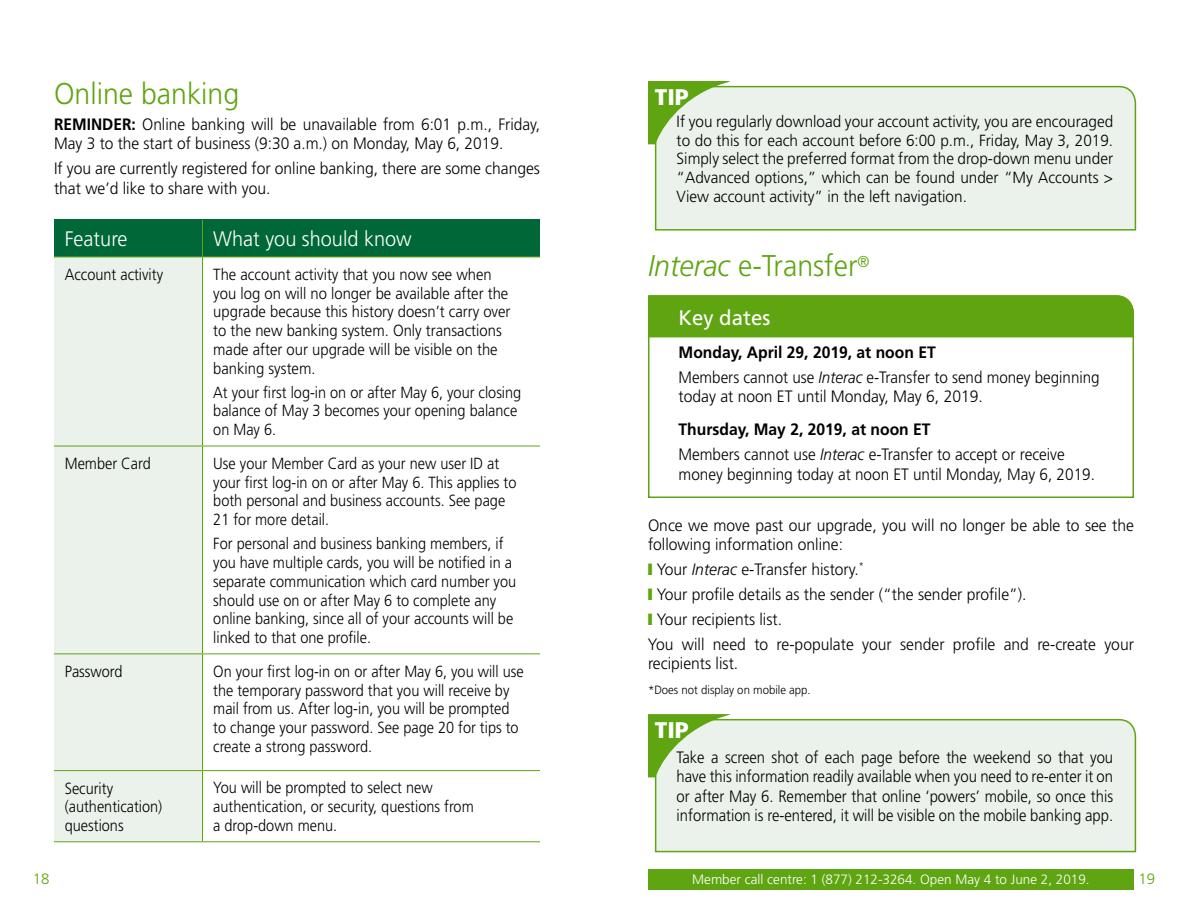
<style>
.page{position:relative;width:1188px;height:918px;background:#fff}
.page>*{position:absolute;margin:0;border:0;box-sizing:border-box;transform-origin:0 0}
.t1{font:300 30px "Frutiger";color:#5fa511;scale:.95 1}
.t2{font:900 22.65px "Frutiger";color:#fff}
.t3{font:300 21px "Frutiger";color:#fff;scale:.95 1}
.t4{font:21px "Frutiger";color:#fff}
.t5{font:300 16.5px/19.5px "Frutiger";color:#000;scale:.95 1}
.t6{font:300 16.5px/19.5px "Frutiger";color:#000;text-align:justify;scale:.9 1}
.t7{font:300 16.5px/24.9px "Frutiger";color:#000;scale:.93 1}
.t8{font:300 16.5px/19.5px "Frutiger";color:#000;scale:.94 1}
.t9{font:300 16.5px/24.9px "Frutiger";color:#000;scale:.92 1}
.t10{font:300 16.2px/18.8px "Frutiger";color:#000;scale:.9 1}
.t11{font:300 16.2px/18.8px "Frutiger";color:#000;text-align:justify;scale:.95 1}
.t12{font:300 16.2px/18.8px "Frutiger";color:#000;scale:.92 1}
.t13{font:300 15px "Frutiger";color:#5fa511}
.t14{font:300 13.5px "Frutiger";color:#fff}
.t15{font:300 12px "Frutiger";color:#000;scale:.95 1}
.s1{font-weight:700}
.s2{font-style:italic}
.s3{color:#5fa511}
</style>
<div class="page">
<div style="left:648px;top:870px;width:486px;height:20px;background:#5fa511"></div>
<div style="left:654px;top:85px;width:483px;height:146px;background:#ebf2eb"></div>
<svg style="left:648px;top:81px;width:82px;height:63px;background:#b1d292"></svg>
<svg style="left:648px;top:295px;width:486px;height:203px"></svg>
<div style="left:649px;top:295px;width:485px;height:42px;background:#5fa511"></div>
<div style="left:654px;top:718px;width:483px;height:135px;background:#ebf2eb"></div>
<svg style="left:648px;top:714px;width:82px;height:63px;background:#b1d292"></svg>
<div style="left:54px;top:220px;width:148px;height:37px;background:#006838"></div>
<div style="left:202px;top:220px;width:338px;height:37px;background:#006838"></div>
<div style="left:54px;top:258px;width:148px;height:583px;background:#ebf2eb"></div>
<hr style="left:202px;top:220px;width:1px;height:37px;background:#5fa511">
<hr style="left:202px;top:257px;width:1px;height:189px;background:#5fa511">
<hr style="left:202px;top:446px;width:1px;height:207px;background:#5fa511">
<hr style="left:54px;top:653px;width:148px;height:1px;background:#5fa511">
<hr style="left:202px;top:653px;width:338px;height:1px;background:#5fa511">
<hr style="left:202px;top:654px;width:1px;height:116px;background:#5fa511">
<hr style="left:54px;top:770px;width:148px;height:1px;background:#5fa511">
<hr style="left:202px;top:770px;width:338px;height:1px;background:#5fa511">
<hr style="left:202px;top:771px;width:1px;height:70px;background:#5fa511">
<hr style="left:54px;top:841px;width:148px;height:1px;background:#5fa511">
<hr style="left:202px;top:841px;width:338px;height:1px;background:#5fa511">
<hr style="left:54px;top:257px;width:148px;height:1px;background:#5fa511">
<hr style="left:202px;top:257px;width:338px;height:1px;background:#5fa511">
<hr style="left:54px;top:446px;width:148px;height:1px;background:#5fa511">
<hr style="left:202px;top:446px;width:338px;height:1px;background:#5fa511">
<h1 class="t1" style="left:54px;top:76px;width:197px">Online banking</h1>
<p class="t8" style="left:54px;top:115px;width:519px"><span class="s1">REMINDER:</span> Online banking will be unavailable from 6:01 p.m., Friday,<br>May 3 to the start of business (9:30 a.m.) on Monday, May 6, 2019.</p>
<p class="t5" style="left:54px;top:159px;width:513px">If you are currently registered for online banking, there are some changes that we’d like to share with you.</p>
<p class="t3" style="left:65px;top:227px;width:68px">Feature</p>
<p class="t3" style="left:213px;top:227px;width:210px">What you should know</p>
<p class="t10" style="left:65px;top:265px;width:111px">Account activity</p>
<p class="t12" style="left:213px;top:265px;width:325px">The account activity that you now see when you log on will no longer be available after the upgrade because this history doesn’t carry over to the new banking system. Only transactions made after our upgrade will be visible on the banking system.</p>
<p class="t10" style="left:213px;top:383px;width:344px">At your first log-in on or after May 6, your closing balance of May 3 becomes your opening balance on May 6.</p>
<p class="t10" style="left:65px;top:454px;width:97px">Member Card</p>
<p class="t10" style="left:213px;top:454px;width:338px">Use your Member Card as your new user ID at your first log-in on or after May 6. This applies to both personal and business accounts. See page 21 for more detail.</p>
<p class="t10" style="left:213px;top:535px;width:338px">For personal and business banking members, if you have multiple cards, you will be notified in a separate communication which card number you should use on or after May 6 to complete any online banking, since all of your accounts will be linked to that one profile.</p>
<p class="t10" style="left:65px;top:662px;width:66px">Password</p>
<p class="t10" style="left:213px;top:662px;width:346px">On your first log-in on or after May 6, you will use the temporary password that you will receive by mail from us. After log-in, you will be prompted to change your password. See page 20 for tips to create a strong password.</p>
<p class="t10" style="left:65px;top:779px;width:110px">Security (authentication) questions</p>
<p class="t10" style="left:213px;top:779px;width:291px">You will be prompted to select new authentication, or security, questions from a drop-down menu.</p>
<h2 class="t2" style="left:655px;top:83px;width:35px">TIP</h2>
<p class="t11" style="left:677px;top:112px;width:461px">If you regularly download your account activity, you are encouraged to do this for each account before 6:00 p.m., Friday, May 3, 2019.<br>Simply select the preferred format from the drop-down menu under “Advanced options,” which can be found under “My Accounts &gt; View account activity” in the left navigation.</p>
<h1 class="t1" style="left:648px;top:248px;width:235px"><span class="s2">Interac</span> e-Transfer<sup>®</sup></h1>
<p class="t4" style="left:679px;top:305px;width:93px">Key dates</p>
<p class="t9" style="left:679px;top:340px;width:459px"><span class="s1">Monday, April 29, 2019, at noon ET<br></span>Members cannot use <span class="s2">Interac</span> e-Transfer to send money beginning</p>
<p class="t5" style="left:679px;top:387px;width:322px">today at noon ET until Monday, May 6, 2019.</p>
<p class="t7" style="left:679px;top:417px;width:417px"><span class="s1">Thursday, May 2, 2019, at noon ET<br></span>Members cannot use <span class="s2">Interac</span> e-Transfer to accept or receive</p>
<p class="t7" style="left:679px;top:462px;width:449px">money beginning today at noon ET until Monday, May 6, 2019.</p>
<p class="t5" style="left:648px;top:515px;width:513px">Once we move past our upgrade, you will no longer be able to see the following information online:</p>
<p class="t5" style="left:648px;top:560px;width:229px"><span class="s3">■</span> Your <span class="s2">Interac</span> e-Transfer history.<sup>*</sup></p>
<p class="t5" style="left:648px;top:585px;width:400px"><span class="s3">■</span> Your profile details as the sender (“the sender profile”).</p>
<p class="t5" style="left:648px;top:607px;width:513px;line-height:24.9px"><span class="s3">■</span> Your recipients list.<br>You will need to re-populate your sender profile and re-create your</p>
<p class="t5" style="left:648px;top:654px;width:97px">recipients list.</p>
<p class="t15" style="left:648px;top:683px;width:173px">*Does not display on mobile app.</p>
<h2 class="t2" style="left:655px;top:716px;width:35px">TIP</h2>
<p class="t6" style="left:677px;top:747px;width:487px">Take a screen shot of each page before the weekend so that you have this information readily available when you need to re-enter it on or after May 6. Remember that online ‘powers’ mobile, so once this information is re-entered, it will be visible on the mobile banking app.</p>
<p class="t13" style="left:33px;top:870px;width:18px">18</p>
<p class="t14" style="left:692px;top:872px;width:399px">Member call centre: 1 (877) 212-3264. Open May 4 to June 2, 2019.</p>
<p class="t13" style="left:1138px;top:870px;width:18px">19</p>
</div>
